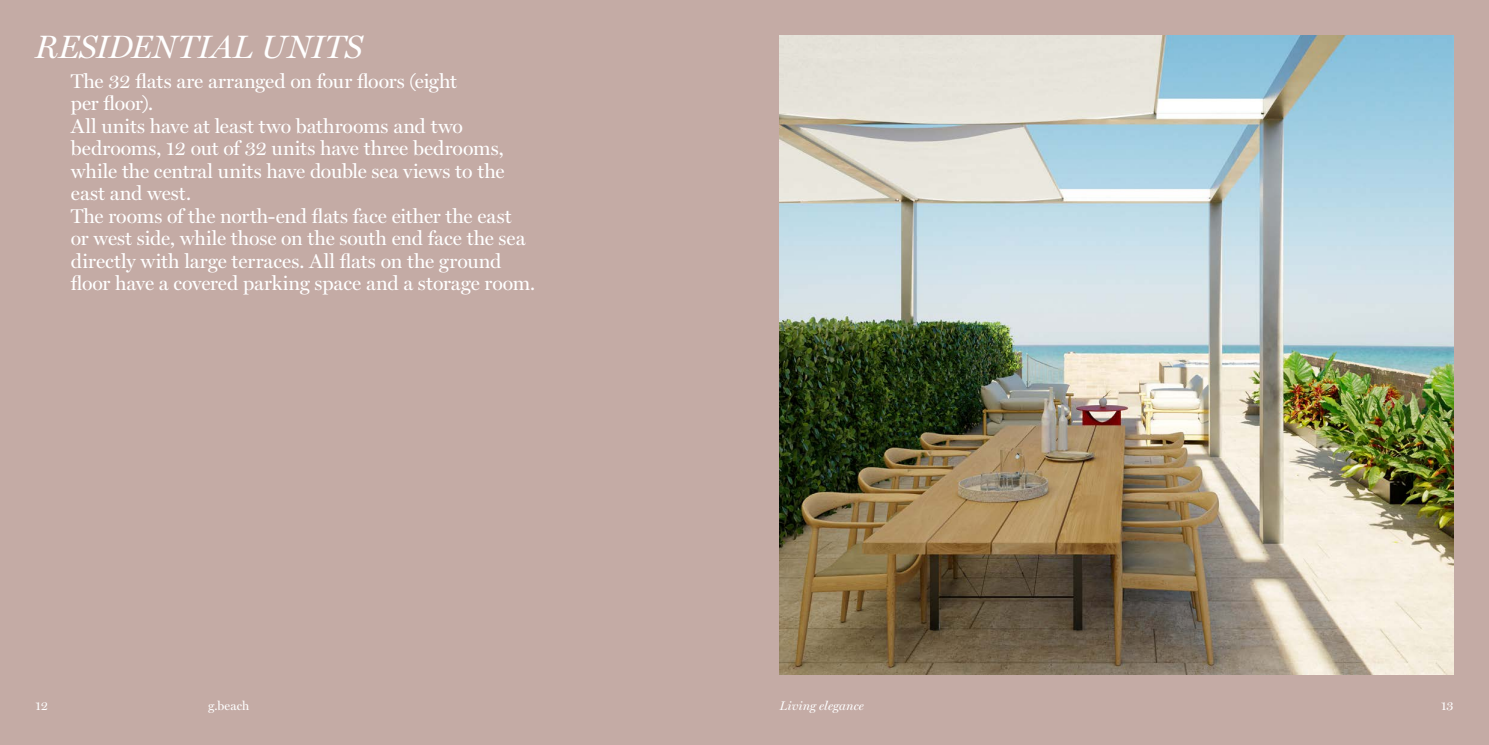
<style>
.page{position:relative;width:1489px;height:745px;background:#fff}
.page>*{position:absolute;margin:0;border:0;box-sizing:border-box;transform-origin:0 0}
.t1{font:italic 32.5px "Miller Display";letter-spacing:.005em;color:#fff}
.t2{font:20px/22.5px "Miller Display";letter-spacing:-.005em;color:#fff}
.t3{font:italic 12.5px "Miller Display";letter-spacing:.005em;color:#fff}
.t4{font:12.5px "Miller Display";letter-spacing:.005em;color:#fff}
</style>
<div class="page">
<div style="left:0;top:0;width:1488px;height:744px;background:#c4aba5"></div>
<img style="left:780px;top:35px;width:673px;height:638px">
<p class="t1" style="left:35px;top:27px;width:328px">RESIDENTIAL UNITS</p>
<p class="t2" style="left:71px;top:69px;width:388px">The 32 flats are arranged on four floors (eight</p>
<p class="t2" style="left:71px;top:92px;width:84px">per floor).</p>
<p class="t2" style="left:71px;top:114px;width:435px">All units have at least two bathrooms and two bedrooms, 12 out of 32 units have three bedrooms, while the central units have double sea views to the east and west.</p>
<p class="t2" style="left:71px;top:204px;width:466px">The rooms of the north-end flats face either the east<br>or west side, while those on the south end face the sea directly with large terraces. All flats on the ground floor have a covered parking space and a storage room.</p>
<p class="t4" style="left:35px;top:697px;width:14px">12</p>
<p class="t4" style="left:208px;top:697px;width:43px">g.beach</p>
<p class="t3" style="left:780px;top:697px;width:85px">Living elegance</p>
<p class="t4" style="left:1440px;top:697px;width:14px">13</p>
</div>
